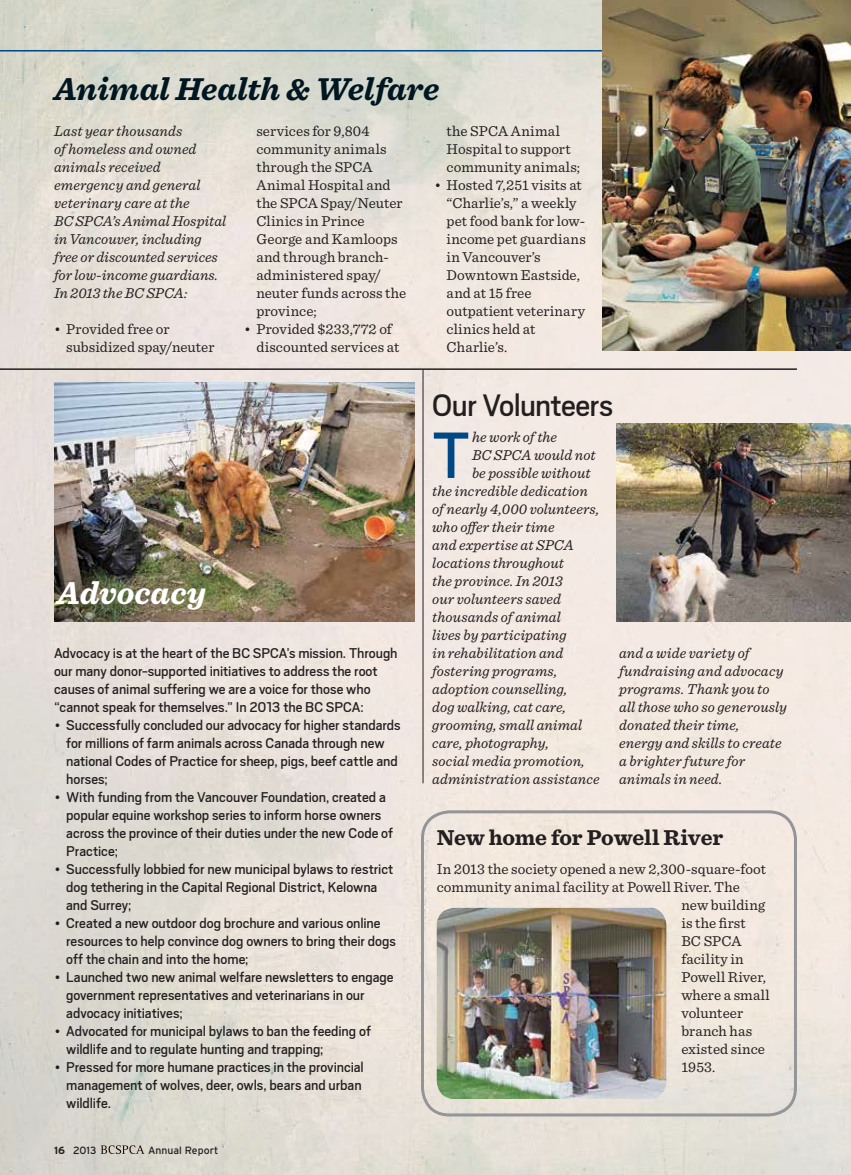
<style>
.page{position:relative;width:851px;height:1175px;background:#fff}
.page>*{position:absolute;margin:0;border:0;box-sizing:border-box;transform-origin:0 0}
.t1{font:72.45px "Scout";color:#004785}
.t2{font:34.5px "Scout";letter-spacing:-.02em;color:#231f20}
.t3{font:italic 700 33px "Sentinel";letter-spacing:-.01em;color:#001722}
.t4{font:italic 700 33px "Sentinel";letter-spacing:-.005em;color:#fff}
.t5{font:700 22.5px "Sentinel";letter-spacing:-.01em;color:#231f20}
.t6{font:15.75px/18px "Scout";letter-spacing:-.005em;color:#231f20}
.t7{font:italic 15px/18px "Sentinel";letter-spacing:.005em;color:#231f20}
.t8{font:15px/18px "Sentinel";letter-spacing:.005em;color:#231f20}
.t9{font:10.5px "Interstate";color:#231f20}
.s1{font-family:"Sentinel";font-size:15px}
.s2{font-weight:700}
</style>
<div class="page">
<img style="left:0;top:0;width:850px;height:1174px">
<hr style="left:422px;top:370px;width:1px;height:413px;background:#231f20">
<img style="left:54px;top:382px;width:360px;height:239px">
<div style="left:421px;top:810px;width:375px;height:306px;border:3px solid #939598;border-radius:27px"></div>
<hr style="left:0;top:50px;width:850px;height:1px;background:#004785">
<img style="left:602px;top:0;width:248px;height:350px">
<img style="left:616px;top:424px;width:234px;height:197px">
<img style="left:436px;top:907px;width:230px;height:192px">
<svg style="left:101px;top:1145px;width:43px;height:8px"></svg>
<hr style="left:0;top:368px;width:796px;height:2px;background:#231f20">
<h3 class="t3" style="left:54px;top:63px;width:387px">Animal Health &amp; Welfare</h3>
<p class="t7" style="left:54px;top:121px;width:174px">Last year thousands<br>of homeless and owned animals received emergency and general veterinary care at the<br>BC SPCA’s Animal Hospital in Vancouver, including free or discounted services for low-income guardians.<br>In 2013 the BC SPCA:</p>
<p class="t8" style="left:66px;top:319px;width:150px;text-indent:-12px">• Provided free or subsidized spay/neuter</p>
<p class="t8" style="left:256px;top:121px;width:151px">services for 9,804 community animals through the SPCA<br>Animal Hospital and the SPCA Spay/Neuter<br>Clinics in Prince<br>George and Kamloops and through branch&shy;administered spay/ neuter funds across the province;</p>
<p class="t8" style="left:256px;top:319px;width:144px;text-indent:-12px">• Provided $233,772 of discounted services at</p>
<h3 class="t4" style="left:57px;top:567px;width:150px">Advocacy</h3>
<p class="t6" style="left:54px;top:643px;width:345px">Advocacy is at the heart of the BC SPCA’s mission. Through our many donor-supported initiatives to address the root causes of animal suffering we are a voice for those who “cannot speak for themselves.” In 2013 the BC SPCA:</p>
<p class="t6" style="left:66px;top:715px;width:336px;text-indent:-12px"><span class="s1">•</span> Successfully concluded our advocacy for higher standards for millions of farm animals across Canada through new national Codes of Practice for sheep, pigs, beef cattle and horses;</p>
<p class="t6" style="left:66px;top:787px;width:328px;text-indent:-12px"><span class="s1">•</span> With funding from the Vancouver Foundation, created a popular equine workshop series to inform horse owners across the province of their duties under the new Code of Practice;</p>
<p class="t6" style="left:66px;top:859px;width:329px;text-indent:-12px"><span class="s1">•</span> Successfully lobbied for new municipal bylaws to restrict dog tethering in the Capital Regional District, Kelowna and Surrey;</p>
<p class="t6" style="left:66px;top:913px;width:331px;text-indent:-12px"><span class="s1">•</span> Created a new outdoor dog brochure and various online resources to help convince dog owners to bring their dogs off the chain and into the home;</p>
<p class="t6" style="left:66px;top:967px;width:329px;text-indent:-12px"><span class="s1">•</span> Launched two new animal welfare newsletters to engage government representatives and veterinarians in our advocacy initiatives;</p>
<p class="t6" style="left:66px;top:1021px;width:306px;text-indent:-12px"><span class="s1">•</span> Advocated for municipal bylaws to ban the feeding of wildlife and to regulate hunting and trapping;</p>
<p class="t6" style="left:66px;top:1057px;width:299px;text-indent:-12px"><span class="s1">•</span> Pressed for more humane practices in the provincial management of wolves, deer, owls, bears and urban wildlife.</p>
<p class="t9" style="left:54px;top:1144px;width:44px"><span class="s2">16</span> 2013</p>
<p class="t9" style="left:148px;top:1144px;width:72px">Annual Report</p>
<p class="t8" style="left:446px;top:121px;width:135px">the SPCA Animal<br>Hospital to support community animals;</p>
<p class="t8" style="left:446px;top:175px;width:141px;text-indent:-12px">• Hosted 7,251 visits at “Charlie’s,” a weekly pet food bank for low&shy;income pet guardians in Vancouver’s<br>Downtown Eastside, and at 15 free outpatient veterinary clinics held at<br>Charlie’s.</p>
<h2 class="t2" style="left:432px;top:382px;width:182px">Our Volunteers</h2>
<h1 class="t1" style="left:432px;top:408px;width:39px">T</h1>
<p class="t7" style="left:472px;top:427px;width:87px">he work of the</p>
<p class="t7" style="left:472px;top:445px;width:125px">BC SPCA would not</p>
<p class="t7" style="left:472px;top:463px;width:120px">be possible without</p>
<p class="t7" style="left:432px;top:481px;width:157px">the incredible dedication</p>
<p class="t7" style="left:432px;top:499px;width:168px">of nearly 4,000 volunteers,</p>
<p class="t7" style="left:432px;top:517px;width:124px">who offer their time</p>
<p class="t7" style="left:432px;top:535px;width:143px">and expertise at SPCA</p>
<p class="t7" style="left:432px;top:553px;width:133px">locations throughout</p>
<p class="t7" style="left:432px;top:571px;width:132px">the province. In 2013</p>
<p class="t7" style="left:432px;top:589px;width:130px">our volunteers saved</p>
<p class="t7" style="left:432px;top:607px;width:130px">thousands of animal</p>
<p class="t7" style="left:432px;top:625px;width:136px">lives by participating</p>
<p class="t7" style="left:432px;top:643px;width:132px">in rehabilitation and</p>
<p class="t7" style="left:432px;top:661px;width:127px">fostering programs,</p>
<p class="t7" style="left:432px;top:679px;width:137px">adoption counselling,</p>
<p class="t7" style="left:432px;top:697px;width:135px">dog walking, cat care,</p>
<p class="t7" style="left:432px;top:715px;width:151px">grooming, small animal</p>
<p class="t7" style="left:432px;top:733px;width:118px">care, photography,</p>
<p class="t7" style="left:432px;top:751px;width:154px">social media promotion,</p>
<p class="t7" style="left:432px;top:769px;width:169px">administration assistance</p>
<p class="t7" style="left:619px;top:643px;width:169px">and a wide variety of fundraising and advocacy programs. Thank you to all those who so generously donated their time,<br>energy and skills to create a brighter future for animals in need.</p>
<h3 class="t5" style="left:436px;top:819px;width:288px">New home for Powell River</h3>
<p class="t8" style="left:436px;top:859px;width:331px">In 2013 the society opened a new 2,300-square-foot</p>
<p class="t8" style="left:437px;top:877px;width:305px">community animal facility at Powell River. The</p>
<p class="t8" style="left:681px;top:895px;width:85px">new building</p>
<p class="t8" style="left:681px;top:913px;width:66px">is the first</p>
<p class="t8" style="left:681px;top:931px;width:62px">BC SPCA</p>
<p class="t8" style="left:681px;top:949px;width:64px">facility in</p>
<p class="t8" style="left:681px;top:967px;width:86px">Powell River,</p>
<p class="t8" style="left:681px;top:985px;width:90px">where a small</p>
<p class="t8" style="left:681px;top:1003px;width:63px">volunteer</p>
<p class="t8" style="left:681px;top:1021px;width:72px">branch has</p>
<p class="t8" style="left:681px;top:1039px;width:85px">existed since</p>
<p class="t8" style="left:681px;top:1057px;width:36px">1953.</p>
</div>
